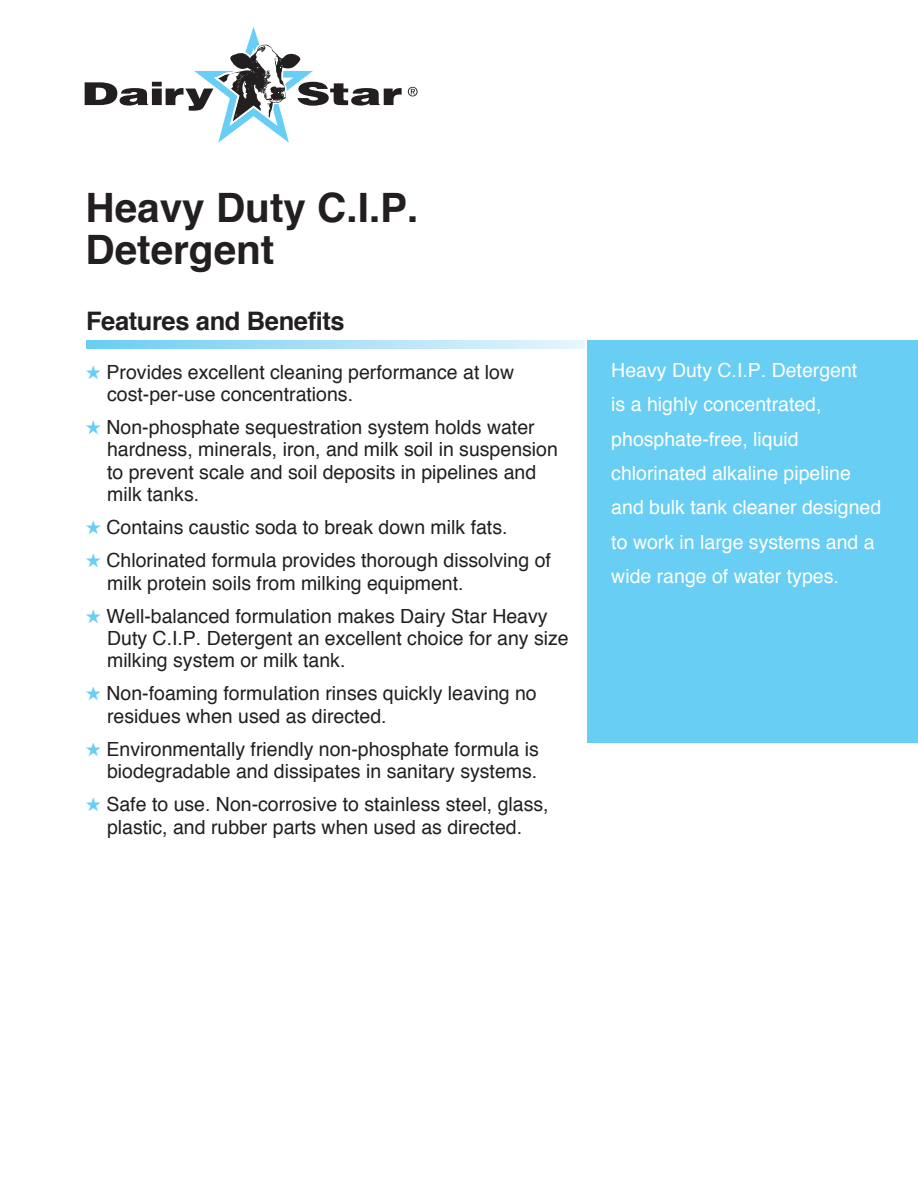
<style>
.page{position:relative;width:918px;height:1188px;background:#fff}
.page>*{position:absolute;margin:0;border:0;box-sizing:border-box;transform-origin:0 0}
.t1{font:700 40.5px/42px "Helvetica";color:#231f20}
.t2{font:700 25.5px "Helvetica";letter-spacing:-.015em;color:#231f20}
.t3{font:19.5px/22.4px "Helvetica";color:#231f20}
.t4{font:19.5px/34.5px "Helvetica";color:#fff}
.s1{color:#68cef3}
</style>
<div class="page">
<svg style="left:85px;top:27px;width:317px;height:116px"></svg>
<svg style="left:408px;top:87px;width:10px;height:9px"></svg>
<svg style="left:86px;top:340px;width:499px;height:9px;background:#aae1f7"></svg>
<div style="left:588px;top:340px;width:330px;height:402px;background:#68cef3"></div>
<h1 class="t1" style="left:85px;top:187px;width:335px">Heavy Duty C.I.P.<br>Detergent</h1>
<h2 class="t2" style="left:86px;top:300px;width:260px">Features and Benefits</h2>
<p class="t3" style="left:107px;top:361px;width:408px;text-indent:-22px"><span class="s1">★</span> Provides excellent cleaning performance at low cost-per-use concentrations.</p>
<p class="t3" style="left:107px;top:417px;width:452px;text-indent:-22px"><span class="s1">★</span> Non-phosphate sequestration system holds water hardness, minerals, iron, and milk soil in suspension to prevent scale and soil deposits in pipelines and milk tanks.</p>
<p class="t3" style="left:86px;top:517px;width:424px"><span class="s1">★</span> Contains caustic soda to break down milk fats.</p>
<p class="t3" style="left:107px;top:550px;width:445px;text-indent:-22px"><span class="s1">★</span> Chlorinated formula provides thorough dissolving of milk protein soils from milking equipment.</p>
<p class="t3" style="left:107px;top:605px;width:463px;text-indent:-22px"><span class="s1">★</span> Well-balanced formulation makes Dairy Star Heavy<br>Duty C.I.P. Detergent an excellent choice for any size milking system or milk tank.</p>
<p class="t3" style="left:107px;top:683px;width:431px;text-indent:-22px"><span class="s1">★</span> Non-foaming formulation rinses quickly leaving no residues when used as directed.</p>
<p class="t3" style="left:85px;top:738px;width:455px;text-align:right"><span class="s1">★</span> Environmentally friendly non-phosphate formula is biodegradable and dissipates in sanitary systems.</p>
<p class="t3" style="left:85px;top:794px;width:465px;text-align:center"><span class="s1">★</span> Safe to use. Non-corrosive to stainless steel, glass, plastic, and rubber parts when used as directed.</p>
<p class="t4" style="left:611px;top:353px;width:271px">Heavy Duty C.I.P. Detergent<br>is a highly concentrated, phosphate-free, liquid chlorinated alkaline pipeline and bulk tank cleaner designed to work in large systems and a wide range of water types.</p>
</div>
